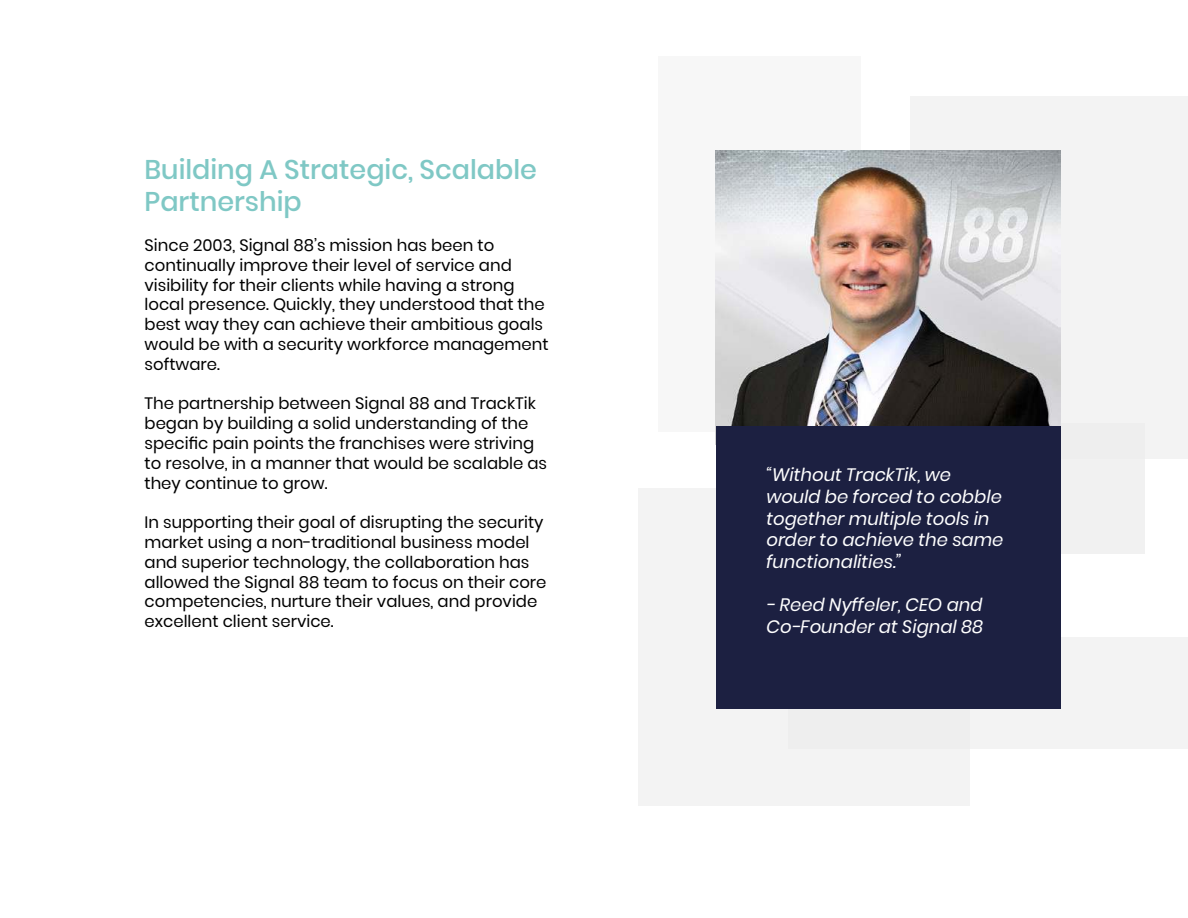
<style>
.page{position:relative;width:1188px;height:918px;background:#fff}
.page>*{position:absolute;margin:0;border:0;box-sizing:border-box;transform-origin:0 0}
.t1{font:500 27px/32.4px "Poppins";color:#7fc8c5}
.t2{font:italic 18px/21.6px "Poppins";color:#fff}
.t3{font:16.5px/19.8px "Poppins";color:#000}
</style>
<div class="page">
<div style="left:638px;top:488px;width:331px;height:318px;background:#f3f3f3"></div>
<div style="left:788px;top:638px;width:400px;height:111px;background:#f3f3f3"></div>
<div style="left:910px;top:97px;width:278px;height:362px;background:#f3f3f3"></div>
<div style="left:658px;top:56px;width:202px;height:376px;background:#f7f7f7"></div>
<div style="left:1028px;top:423px;width:117px;height:131px;background:#ececec"></div>
<img style="left:716px;top:151px;width:344px;height:275px">
<div style="left:716px;top:426px;width:344px;height:283px;background:#1c2041"></div>
<h1 class="t1" style="left:145px;top:156px;width:394px">Building A Strategic, Scalable<br>Partnership</h1>
<p class="t3" style="left:145px;top:235px;width:406px">Since 2003, Signal 88’s mission has been to continually improve their level of service and visibility for their clients while having a strong local presence. Quickly, they understood that the best way they can achieve their ambitious goals would be with a security workforce management software.</p>
<p class="t3" style="left:145px;top:394px;width:404px">The partnership between Signal 88 and TrackTik began by building a solid understanding of the specific pain points the franchises were striving to resolve, in a manner that would be scalable as they continue to grow.</p>
<p class="t3" style="left:145px;top:512px;width:404px">In supporting their goal of disrupting the security market using a non-traditional business model and superior technology, the collaboration has allowed the Signal 88 team to focus on their core competencies, nurture their values, and provide excellent client service.</p>
<p class="t2" style="left:766px;top:466px;width:239px">“Without TrackTik, we would be forced to cobble together multiple tools in order to achieve the same functionalities.”</p>
<p class="t2" style="left:766px;top:596px;width:218px">- Reed Nyffeler, CEO and<br>Co-Founder at Signal 88</p>
</div>
